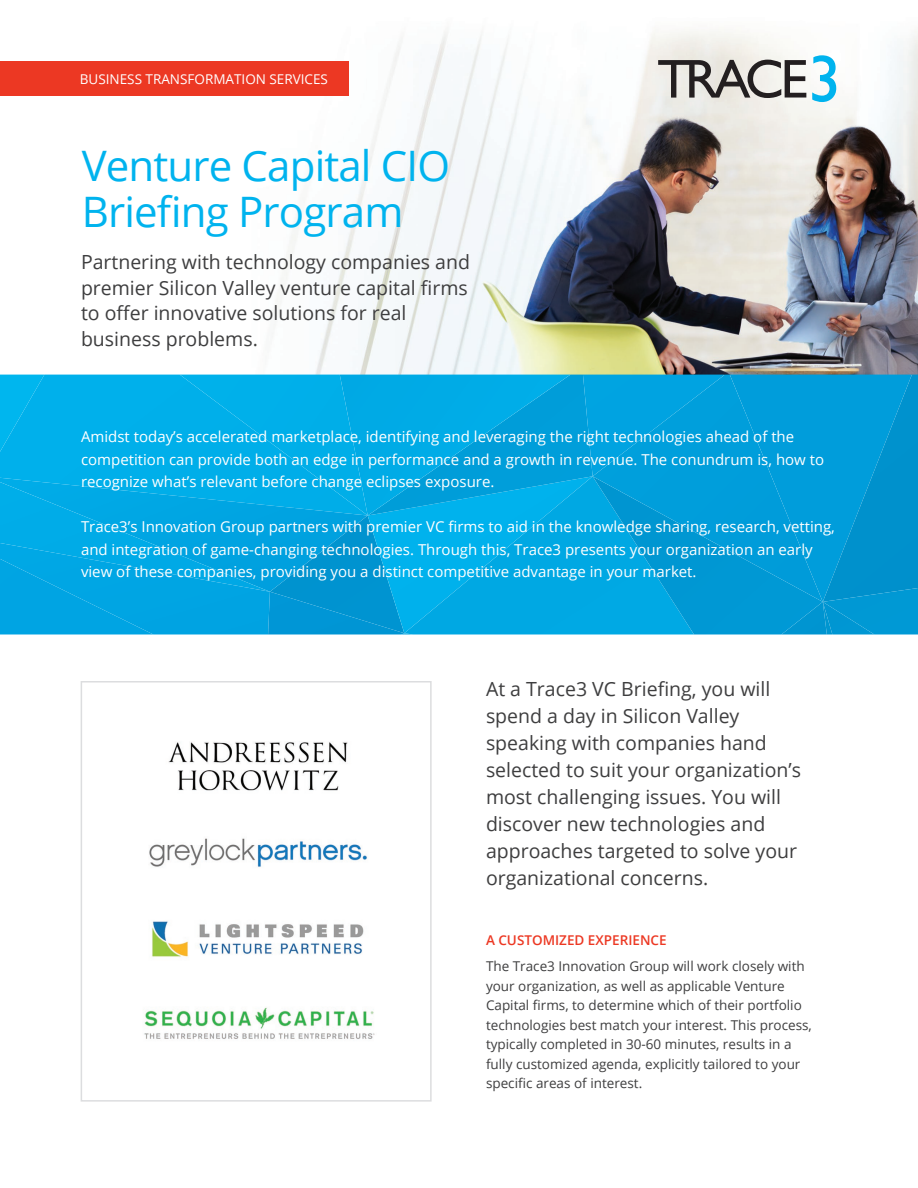
<style>
.page{position:relative;width:918px;height:1188px;background:#fff}
.page>*{position:absolute;margin:0;border:0;box-sizing:border-box;transform-origin:0 0}
.t1{font:42px/46.5px "Open Sans";letter-spacing:-.02em;color:#00b3ee}
.t2{font:19.5px/27px "Open Sans";color:#3e3e3f}
.t3{font:15px/22.5px "Open Sans";color:#fff}
.t4{font:13.5px/19.5px "Open Sans";color:#3e3e3f}
.t5{font:13.5px "Open Sans";color:#fff}
.t6{font:600 13.5px "Open Sans";color:#ec3823}
</style>
<div class="page">
<img style="left:0;top:31px;width:918px;height:344px">
<div style="left:81px;top:681px;width:351px;height:421px;background:#fff;border:2px solid #dcdddf"></div>
<div style="left:0;top:61px;width:348px;height:35px;background:#ec3823"></div>
<svg style="left:812px;top:55px;width:24px;height:47px"></svg>
<svg style="left:658px;top:60px;width:148px;height:38px;background:#a29f9c"></svg>
<svg style="left:0;top:375px;width:918px;height:259px;background:#00a4e0"></svg>
<img style="left:144px;top:742px;width:231px;height:297px">
<p class="t5" style="left:80px;top:70px;width:250px">BUSINESS TRANSFORMATION SERVICES</p>
<h1 class="t1" style="left:82px;top:141px;width:370px">Venture Capital CIO<br>Briefing Program</h1>
<h2 class="t2" style="left:81px;top:249px;width:391px;line-height:25.5px">Partnering with technology companies and premier Silicon Valley venture capital firms to offer innovative solutions for real business problems.</h2>
<p class="t3" style="left:81px;top:425px;width:745px">Amidst today’s accelerated marketplace, identifying and leveraging the right technologies ahead of the competition can provide both an edge in performance and a growth in revenue. The conundrum is, how to recognize what’s relevant before change eclipses exposure.</p>
<p class="t3" style="left:81px;top:515px;width:756px">Trace3’s Innovation Group partners with premier VC firms to aid in the knowledge sharing, research, vetting, and integration of game-changing technologies. Through this, Trace3 presents your organization an early view of these companies, providing you a distinct competitive advantage in your market.</p>
<p class="t2" style="left:486px;top:675px;width:317px">At a Trace3 VC Briefing, you will spend a day in Silicon Valley speaking with companies hand selected to suit your organization’s most challenging issues. You will discover new technologies and approaches targeted to solve your organizational concerns.</p>
<p class="t6" style="left:486px;top:931px;width:182px">A CUSTOMIZED EXPERIENCE</p>
<p class="t4" style="left:486px;top:956px;width:327px">The Trace3 Innovation Group will work closely with your organization, as well as applicable Venture Capital firms, to determine which of their portfolio technologies best match your interest. This process, typically completed in 30-60 minutes, results in a fully customized agenda, explicitly tailored to your specific areas of interest.</p>
</div>
